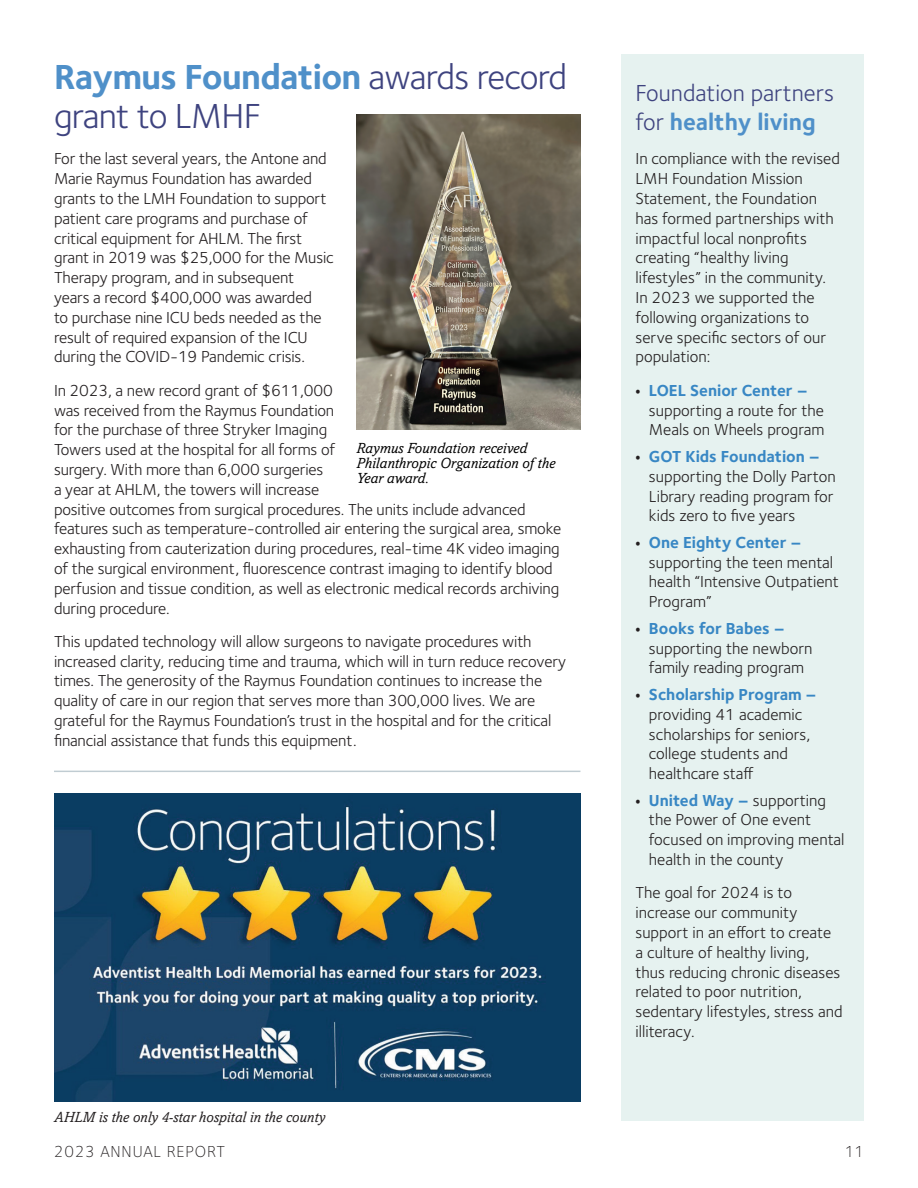
<style>
.page{position:relative;width:918px;height:1188px;background:#fff}
.page>*{position:absolute;margin:0;border:0;box-sizing:border-box;transform-origin:0 0}
.t1{font:36px/39px "Foundry Sterling";letter-spacing:-.02em;color:#3e437f}
.t2{font:24px/28.8px "Foundry Sterling";color:#3e437f}
.t3{font:16.5px/19.8px "Foundry Sterling";letter-spacing:-.01em;color:#231f20}
.t4{font:300 16.5px "Foundry Sterling";letter-spacing:.05em;color:#231f20}
.t5{font:italic 15px/15px "Amasis MT Std";color:#000}
.t6{font:italic 15px "Amasis MT Std";color:#231f20}
.s1{font-weight:700;color:#4f90c9}
.s2{font-family:"Source Sans Pro"}
.s3{font-weight:700;color:#3887c4}
</style>
<div class="page">
<div style="left:621px;top:54px;width:243px;height:1066px;background:#e6f2f0"></div>
<img style="left:54px;top:794px;width:526px;height:308px">
<img style="left:356px;top:115px;width:224px;height:315px">
<hr style="left:54px;top:771px;width:526px;height:1px;background:#00344b">
<h1 class="t1" style="left:54px;top:57px;width:515px"><span class="s1">Raymus Foundation</span> awards record grant to LMHF</h1>
<p class="t3" style="left:54px;top:149px;width:281px">For the last several years, the Antone and Marie Raymus Foundation has awarded grants to the LMH Foundation to support patient care programs and purchase of critical equipment for AHLM. The first grant in 2019 was $25,000 for the Music Therapy program, and in subsequent years a record $400,000 was awarded<br>to purchase nine ICU beds needed as the result of required expansion of the ICU during the COVID-19 Pandemic crisis.</p>
<p class="t3" style="left:54px;top:380px;width:509px">In 2023, a new record grant of $611,000<br>was received from the Raymus Foundation<br>for the purchase of three Stryker Imaging<br>Towers used at the hospital for all forms of<br>surgery. With more than 6,000 surgeries<br>a year at AHLM, the towers will increase<br>positive outcomes from surgical procedures. The units include advanced features such as temperature-controlled air entering the surgical area, smoke exhausting from cauterization during procedures, real-time 4K video imaging of the surgical environment, fluorescence contrast imaging to identify blood perfusion and tissue condition, as well as electronic medical records archiving during procedure.</p>
<p class="t3" style="left:54px;top:632px;width:514px">This updated technology will allow surgeons to navigate procedures with increased clarity, reducing time and trauma, which will in turn reduce recovery times. The generosity of the Raymus Foundation continues to increase the quality of care in our region that serves more than 300,000 lives. We are grateful for the Raymus Foundation’s trust in the hospital and for the critical financial assistance that funds this equipment.</p>
<p class="t5" style="left:356px;top:441px;width:200px">Raymus Foundation received<br>Philanthropic Organization of the<br>Year award.</p>
<p class="t6" style="left:54px;top:1108px;width:273px">AHLM is the only 4-star hospital in the county</p>
<h2 class="t2" style="left:635px;top:79px;width:200px">Foundation partners for <span class="s1">healthy living</span></h2>
<p class="t3" style="left:635px;top:149px;width:206px">In compliance with the revised<br>LMH Foundation Mission<br>Statement, the Foundation has formed partnerships with impactful local nonprofits creating “healthy living lifestyles” in the community.<br>In 2023 we supported the following organizations to serve specific sectors of our population:</p>
<p class="t3" style="left:649px;top:380px;width:177px;text-indent:-13px"><span class="s2">•</span> <span class="s3">LOEL Senior Center – </span>supporting a route for the<br>Meals on Wheels program</p>
<p class="t3" style="left:649px;top:447px;width:188px;text-indent:-13px"><span class="s2">•</span> <span class="s3">GOT Kids Foundation – </span>supporting the Dolly Parton<br>Library reading program for kids zero to five years</p>
<p class="t3" style="left:649px;top:533px;width:192px;text-indent:-13px"><span class="s2">•</span> <span class="s3">One Eighty Center – </span>supporting the teen mental health “Intensive Outpatient<br>Program”</p>
<p class="t3" style="left:649px;top:619px;width:165px;text-indent:-13px"><span class="s2">•</span> <span class="s3">Books for Babes – </span>supporting the newborn family reading program</p>
<p class="t3" style="left:649px;top:685px;width:169px;text-indent:-13px"><span class="s2">•</span> <span class="s3">Scholarship Program – </span>providing 41 academic scholarships for seniors, college students and healthcare staff</p>
<p class="t3" style="left:649px;top:790px;width:197px;text-indent:-13px"><span class="s2">•</span> <span class="s3">United Way –</span> supporting the Power of One event focused on improving mental health in the county</p>
<p class="t3" style="left:635px;top:883px;width:209px">The goal for 2024 is to increase our community support in an effort to create a culture of healthy living, thus reducing chronic diseases related to poor nutrition, sedentary lifestyles, stress and illiteracy.</p>
<p class="t4" style="left:54px;top:1142px;width:173px">2023 ANNUAL REPORT</p>
<p class="t4" style="left:845px;top:1142px;width:21px">11</p>
</div>
